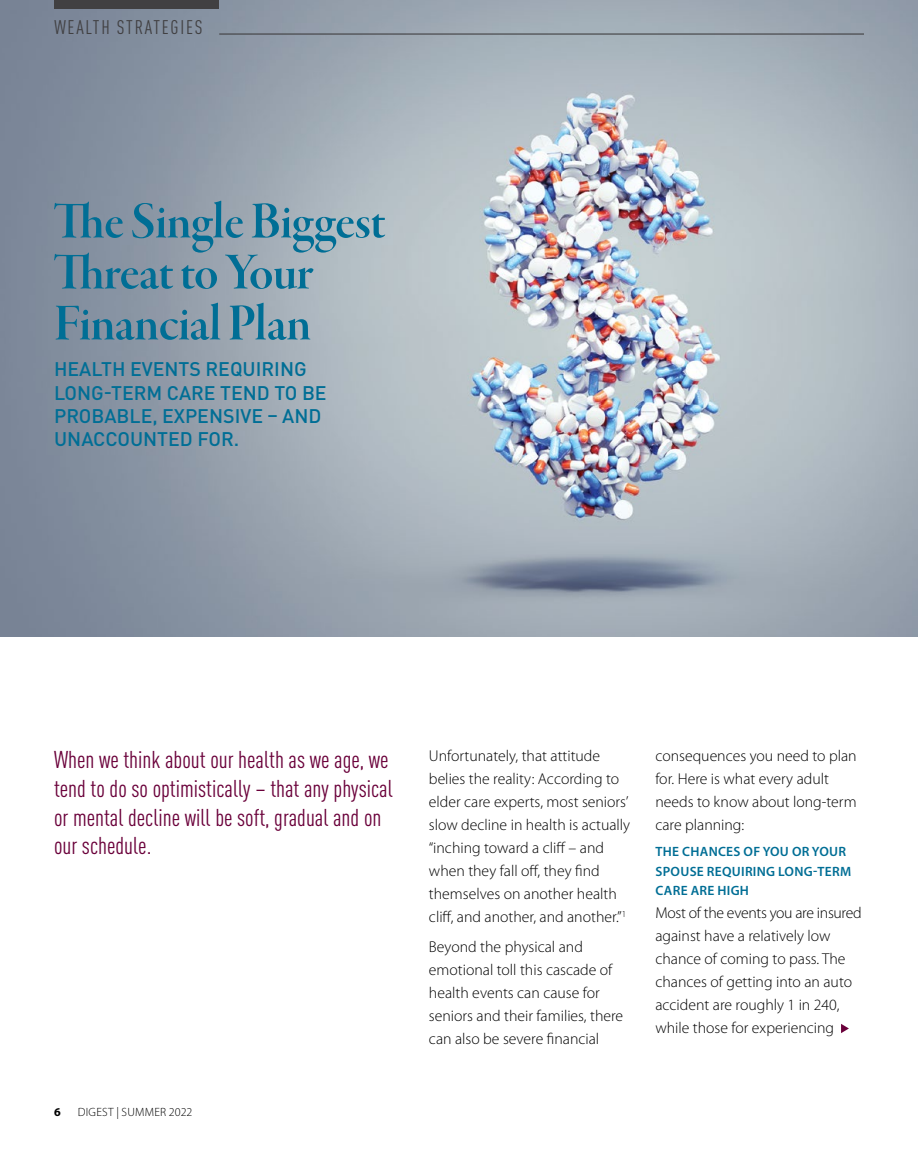
<style>
.page{position:relative;width:918px;height:1161px;background:#fff}
.page>*{position:absolute;margin:0;border:0;box-sizing:border-box;transform-origin:0 0}
.t1{font:54px/51px "Garamond Premr Pro Smbd Disp";letter-spacing:-.01em;color:#006e95}
.Better_Justification{font:condensed 24px/28.8px "DINOT";color:#6a003a}
.t2{font:500 19.5px/23.4px "DINOT";color:#006e95}
.t3{font:condensed 19.5px "DINOT";letter-spacing:.09em;color:#414042}
.Better_Justification-2{font:300 15.75px/23px "Myriad Pro";color:#000}
.Better_Justification-3{font:600 13.5px/19.5px "Myriad Pro";letter-spacing:.02em;color:#006e95}
.t4{font:300 12px "Myriad Pro";letter-spacing:.02em;color:#000}
.t5{font:700 12px "Myriad Pro";color:#000}
</style>
<div class="page">
<img style="left:0;top:0;width:918px;height:637px">
<svg style="left:841px;top:1024px;width:8px;height:9px"></svg>
<hr style="left:219px;top:33px;width:645px;height:2px;background:#414042">
<div style="left:54px;top:0;width:165px;height:8px;background:#414042"></div>
<p class="t3" style="left:54px;top:16px;width:150px">WEALTH STRATEGIES</p>
<p class="t1" style="left:54px;top:198px;width:333px">The Single Biggest<br>Threat to Your<br>Financial Plan</p>
<p class="t2" style="left:54px;top:357px;width:274px">HEALTH EVENTS REQUIRING<br>LONG-TERM CARE TEND TO BE<br>PROBABLE, EXPENSIVE – AND<br>UNACCOUNTED FOR.</p>
<p class="Better_Justification" style="left:54px;top:745px;width:340px">When we think about our health as we age, we tend to do so optimistically – that any physical or mental decline will be soft, gradual and on our schedule.</p>
<p class="t5" style="left:54px;top:1104px;width:8px">6</p>
<p class="t4" style="left:78px;top:1105px;width:116px">DIGEST | SUMMER 2022</p>
<p class="Better_Justification-2" style="left:429px;top:745px;width:203px">Unfortunately, that attitude belies the reality: According to elder care experts, most seniors’ slow decline in health is actually “inching toward a cliff – and when they fall off, they find themselves on another health cliff, and another, and another.”<sup>1</sup></p>
<p class="Better_Justification-2" style="left:429px;top:935px;width:196px">Beyond the physical and emotional toll this cascade of health events can cause for seniors and their families, there can also be severe financial</p>
<p class="Better_Justification-2" style="left:655px;top:745px;width:203px">consequences you need to plan for. Here is what every adult needs to know about long-term care planning:</p>
<p class="Better_Justification-3" style="left:656px;top:842px;width:197px">THE CHANCES OF YOU OR YOUR<br>SPOUSE REQUIRING LONG-TERM<br>CARE ARE HIGH</p>
<p class="Better_Justification-2" style="left:655px;top:902px;width:208px">Most of the events you are insured against have a relatively low chance of coming to pass. The chances of getting into an auto accident are roughly 1 in 240, while those for experiencing</p>
</div>
